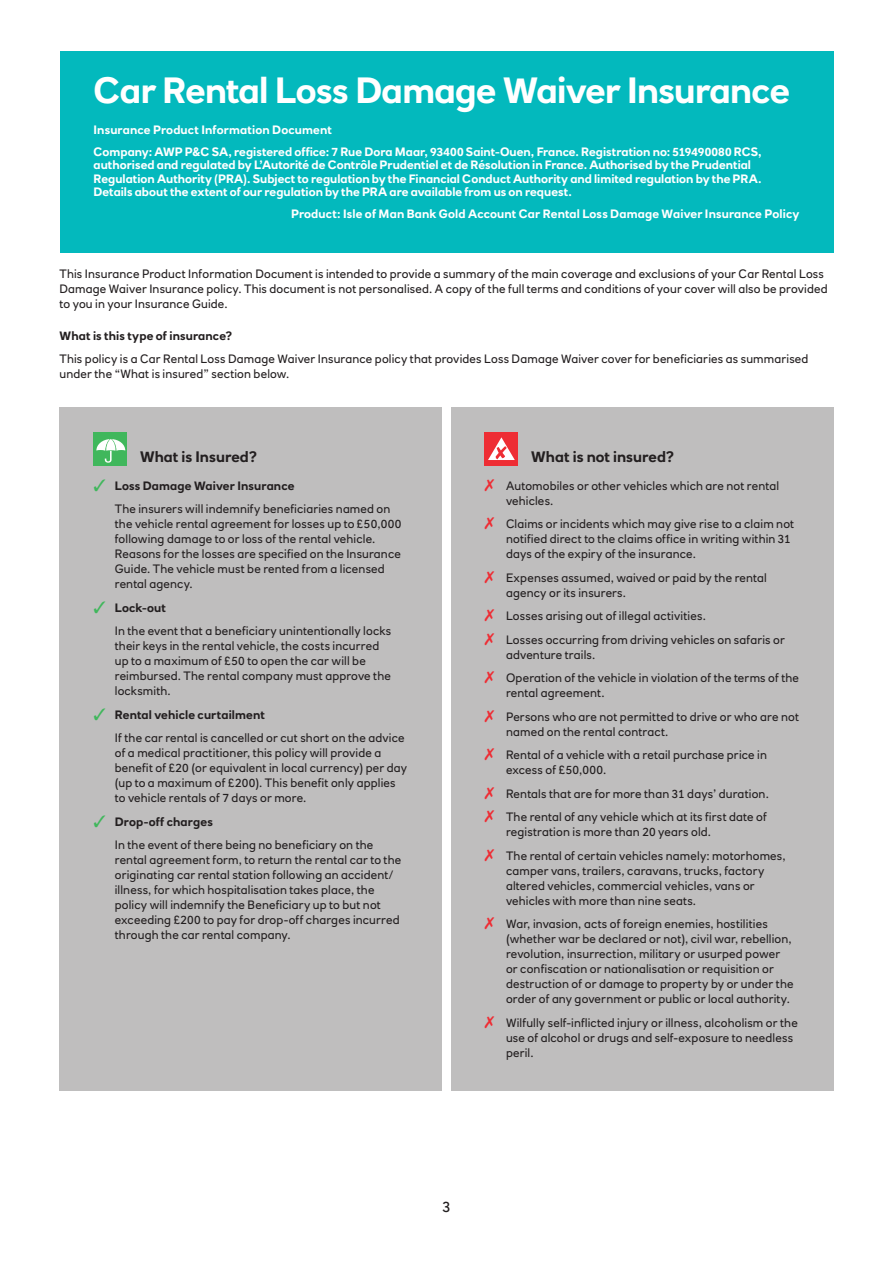
<style>
.page{position:relative;width:893px;height:1263px;background:#fff}
.page>*{position:absolute;margin:0;border:0;box-sizing:border-box;transform-origin:0 0}
.t1{font:700 36px "RN House Sans";letter-spacing:-.02em;color:#fff}
.t2{font:700 15px "RN House Sans";letter-spacing:.005em;color:#231f20}
.t3{font:15px "RN House Sans";color:#231f20}
.t4{font:12px/15px "RN House Sans";letter-spacing:.015em;color:#231f20}
.t5{font:700 12px/13.5px "RN House Sans";letter-spacing:.005em;color:#fff}
.t6{font:700 12px "RN House Sans";letter-spacing:.01em;color:#231f20}
.s1{color:#40b75c}
.s2{color:#ee2d34}
</style>
<div class="page">
<div style="left:60px;top:407px;width:382px;height:684px;background:#bfbebe"></div>
<div style="left:94px;top:433px;width:33px;height:33px;background:#40b75c"></div>
<svg style="left:96px;top:439px;width:29px;height:24px"></svg>
<div style="left:451px;top:407px;width:382px;height:684px;background:#bfbebe"></div>
<div style="left:485px;top:433px;width:33px;height:33px;background:#ee2d34"></div>
<svg style="left:488px;top:437px;width:27px;height:23px"></svg>
<div style="left:60px;top:51px;width:773px;height:201px;background:#03b9bd"></div>
<p class="t1" style="left:94px;top:68px;width:698px">Car Rental Loss Damage Waiver Insurance</p>
<p class="t5" style="left:94px;top:123px;width:240px">Insurance Product Information Document</p>
<p class="t5" style="left:94px;top:145px;width:670px">Company: AWP P&amp;C SA, registered office: 7 Rue Dora Maar, 93400 Saint-Ouen, France. Registration no: 519490080 RCS, authorised and regulated by L’Autorité de Contrôle Prudentiel et de Résolution in France. Authorised by the Prudential Regulation Authority (PRA). Subject to regulation by the Financial Conduct Authority and limited regulation by the PRA.<br>Details about the extent of our regulation by the PRA are available from us on request.</p>
<p class="t5" style="left:291px;top:207px;width:510px">Product: Isle of Man Bank Gold Account Car Rental Loss Damage Waiver Insurance Policy</p>
<p class="t4" style="left:60px;top:266px;width:770px">This Insurance Product Information Document is intended to provide a summary of the main coverage and exclusions of your Car Rental Loss<br>Damage Waiver Insurance policy. This document is not personalised. A copy of the full terms and conditions of your cover will also be provided to you in your Insurance Guide.</p>
<p class="t6" style="left:60px;top:328px;width:174px">What is this type of insurance?</p>
<p class="t4" style="left:60px;top:352px;width:750px">This policy is a Car Rental Loss Damage Waiver Insurance policy that provides Loss Damage Waiver cover for beneficiaries as summarised under the “What is insured” section below.</p>
<p class="t2" style="left:140px;top:447px;width:119px">What is Insured?</p>
<p class="t6" style="left:94px;top:478px;width:202px"><span class="s1">✓</span> Loss Damage Waiver Insurance</p>
<p class="t4" style="left:115px;top:501px;width:288px">The insurers will indemnify beneficiaries named on the vehicle rental agreement for losses up to £50,000 following damage to or loss of the rental vehicle.<br>Reasons for the losses are specified on the Insurance Guide. The vehicle must be rented from a licensed rental agency.</p>
<p class="t6" style="left:94px;top:600px;width:74px"><span class="s1">✓</span> Lock-out</p>
<p class="t4" style="left:115px;top:623px;width:278px">In the event that a beneficiary unintentionally locks their keys in the rental vehicle, the costs incurred up to a maximum of £50 to open the car will be reimbursed. The rental company must approve the locksmith.</p>
<p class="t6" style="left:94px;top:707px;width:173px"><span class="s1">✓</span> Rental vehicle curtailment</p>
<p class="t4" style="left:115px;top:730px;width:294px">If the car rental is cancelled or cut short on the advice of a medical practitioner, this policy will provide a benefit of £20 (or equivalent in local currency) per day (up to a maximum of £200). This benefit only applies to vehicle rentals of 7 days or more.</p>
<p class="t6" style="left:94px;top:814px;width:121px"><span class="s1">✓</span> Drop-off charges</p>
<p class="t4" style="left:115px;top:837px;width:288px">In the event of there being no beneficiary on the rental agreement form, to return the rental car to the originating car rental station following an accident/ illness, for which hospitalisation takes place, the policy will indemnify the Beneficiary up to but not exceeding £200 to pay for drop-off charges incurred through the car rental company.</p>
<p class="t2" style="left:531px;top:447px;width:145px">What is not insured?</p>
<p class="t4" style="left:506px;top:478px;width:275px;text-indent:-21px"><span class="s2">✗</span> Automobiles or other vehicles which are not rental vehicles.</p>
<p class="t4" style="left:506px;top:516px;width:290px;text-indent:-21px"><span class="s2">✗</span> Claims or incidents which may give rise to a claim not notified direct to the claims office in writing within 31 days of the expiry of the insurance.</p>
<p class="t4" style="left:506px;top:570px;width:262px;text-indent:-21px"><span class="s2">✗</span> Expenses assumed, waived or paid by the rental agency or its insurers.</p>
<p class="t4" style="left:485px;top:608px;width:223px"><span class="s2">✗</span> Losses arising out of illegal activities.</p>
<p class="t4" style="left:506px;top:632px;width:280px;text-indent:-21px"><span class="s2">✗</span> Losses occurring from driving vehicles on safaris or adventure trails.</p>
<p class="t4" style="left:506px;top:670px;width:295px;text-indent:-21px"><span class="s2">✗</span> Operation of the vehicle in violation of the terms of the rental agreement.</p>
<p class="t4" style="left:506px;top:709px;width:294px;text-indent:-21px"><span class="s2">✗</span> Persons who are not permitted to drive or who are not named on the rental contract.</p>
<p class="t4" style="left:506px;top:747px;width:262px;text-indent:-21px"><span class="s2">✗</span> Rental of a vehicle with a retail purchase price in excess of £50,000.</p>
<p class="t4" style="left:485px;top:786px;width:286px"><span class="s2">✗</span> Rentals that are for more than 31 days’ duration.</p>
<p class="t4" style="left:506px;top:809px;width:262px;text-indent:-21px"><span class="s2">✗</span> The rental of any vehicle which at its first date of registration is more than 20 years old.</p>
<p class="t4" style="left:506px;top:848px;width:281px;text-indent:-21px"><span class="s2">✗</span> The rental of certain vehicles namely: motorhomes, camper vans, trailers, caravans, trucks, factory altered vehicles, commercial vehicles, vans or vehicles with more than nine seats.</p>
<p class="t4" style="left:506px;top:916px;width:289px;text-indent:-21px"><span class="s2">✗</span> War, invasion, acts of foreign enemies, hostilities (whether war be declared or not), civil war, rebellion, revolution, insurrection, military or usurped power or confiscation or nationalisation or requisition or destruction of or damage to property by or under the order of any government or public or local authority.</p>
<p class="t4" style="left:506px;top:1015px;width:293px;text-indent:-21px"><span class="s2">✗</span> Wilfully self-inflicted injury or illness, alcoholism or the use of alcohol or drugs and self-exposure to needless peril.</p>
<p class="t3" style="left:442px;top:1197px;width:10px">3</p>
</div>
